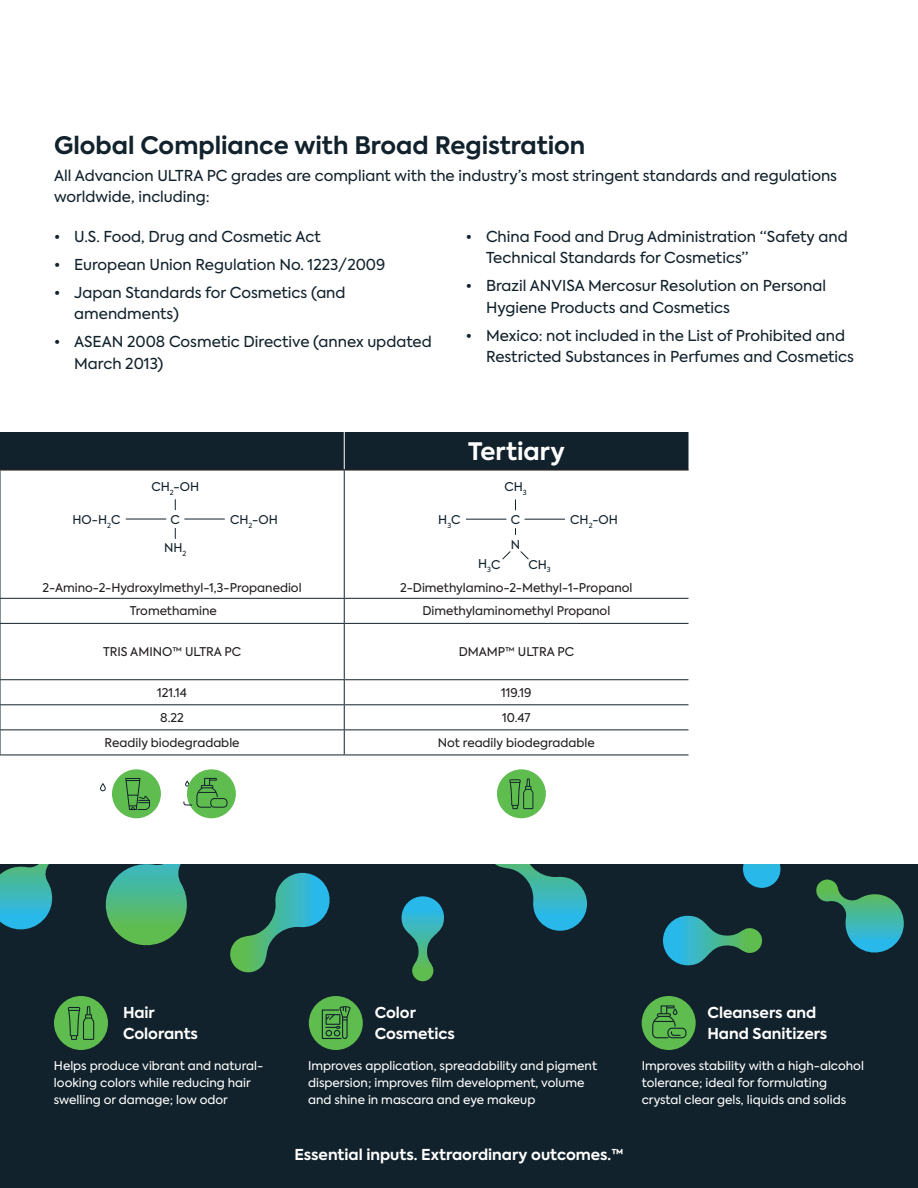
<style>
.page{position:relative;width:918px;height:1188px;background:#fff}
.page>*{position:absolute;margin:0;border:0;box-sizing:border-box;transform-origin:0 0}
.t1{font:700 24px "Axiforma";color:#12222c}
.t2{font:700 24px "Axiforma";color:#fff}
.t3{font:15px/21.3px "Axiforma";color:#12222c}
.t4{font:700 15px/21px "Axiforma";color:#fff}
.t5{font:12px/16.8px "Axiforma";color:#fff}
.t6{font:12px "Axiforma";color:#231f20}
.t7{font:12px/24.8px "Axiforma";color:#12222c}
</style>
<div class="page">
<div style="left:0;top:432px;width:688px;height:37px;background:#12222c"></div>
<hr style="left:0;top:469px;width:344px;height:2px;background:#231f20">
<hr style="left:344px;top:469px;width:344px;height:2px;background:#231f20">
<hr style="left:344px;top:432px;width:1px;height:37px;background:#fff">
<hr style="left:0;top:471px;width:1px;height:127px;background:#12222c">
<hr style="left:344px;top:471px;width:1px;height:127px;background:#12222c">
<hr style="left:0;top:598px;width:344px;height:1px;background:#12222c">
<hr style="left:0;top:624px;width:1px;height:55px;background:#12222c">
<svg style="left:0;top:598px;width:1px;height:25px"></svg>
<hr style="left:0;top:623px;width:344px;height:1px;background:#12222c">
<hr style="left:0;top:679px;width:344px;height:1px;background:#12222c">
<hr style="left:0;top:704px;width:344px;height:1px;background:#12222c">
<hr style="left:0;top:729px;width:344px;height:1px;background:#12222c">
<svg style="left:0;top:679px;width:1px;height:76px"></svg>
<hr style="left:0;top:755px;width:344px;height:1px;background:#12222c">
<svg style="left:344px;top:599px;width:1px;height:24px"></svg>
<hr style="left:344px;top:624px;width:1px;height:55px;background:#12222c">
<svg style="left:344px;top:680px;width:1px;height:75px"></svg>
<hr style="left:344px;top:598px;width:344px;height:1px;background:#12222c">
<hr style="left:344px;top:623px;width:344px;height:1px;background:#12222c">
<hr style="left:344px;top:679px;width:344px;height:1px;background:#12222c">
<hr style="left:344px;top:704px;width:344px;height:1px;background:#12222c">
<hr style="left:344px;top:729px;width:344px;height:1px;background:#12222c">
<hr style="left:344px;top:755px;width:344px;height:1px;background:#12222c">
<div style="left:0;top:864px;width:918px;height:324px;background:#12222c"></div>
<svg style="left:105px;top:864px;width:82px;height:82px"></svg>
<svg style="left:495px;top:864px;width:92px;height:67px"></svg>
<svg style="left:0;top:864px;width:53px;height:66px"></svg>
<svg style="left:816px;top:880px;width:88px;height:73px"></svg>
<svg style="left:663px;top:916px;width:99px;height:49px"></svg>
<svg style="left:230px;top:873px;width:100px;height:100px"></svg>
<svg style="left:743px;top:864px;width:37px;height:24px"></svg>
<svg style="left:402px;top:896px;width:42px;height:85px"></svg>
<div style="left:54px;top:996px;width:54px;height:54px;background:#5fbc4f;border-radius:50%"></div>
<svg style="left:68px;top:1006px;width:26px;height:34px"></svg>
<div style="left:309px;top:996px;width:54px;height:54px;background:#5fbc4f;border-radius:50%"></div>
<svg style="left:322px;top:1006px;width:29px;height:33px"></svg>
<div style="left:642px;top:996px;width:54px;height:54px;background:#5fbc4f;border-radius:50%"></div>
<svg style="left:652px;top:1005px;width:34px;height:33px"></svg>
<hr style="left:185px;top:519px;width:39px;height:1px;background:#12222c">
<hr style="left:126px;top:519px;width:40px;height:1px;background:#12222c">
<svg style="left:100px;top:783px;width:6px;height:8px"></svg>
<svg style="left:502px;top:551px;width:9px;height:9px"></svg>
<hr style="left:525px;top:519px;width:40px;height:1px;background:#12222c">
<hr style="left:466px;top:519px;width:40px;height:1px;background:#12222c">
<svg style="left:520px;top:551px;width:9px;height:9px"></svg>
<div style="left:112px;top:769px;width:49px;height:49px;background:#5fbc4f;border-radius:50%"></div>
<svg style="left:125px;top:778px;width:25px;height:32px"></svg>
<div style="left:187px;top:769px;width:49px;height:49px;background:#5fbc4f;border-radius:50%"></div>
<svg style="left:183px;top:778px;width:45px;height:30px"></svg>
<div style="left:497px;top:769px;width:49px;height:49px;background:#5fbc4f;border-radius:50%"></div>
<svg style="left:509px;top:779px;width:24px;height:30px"></svg>
<h1 class="t1" style="left:54px;top:128px;width:533px">Global Compliance with Broad Registration</h1>
<p class="t3" style="left:54px;top:166px;width:785px">All Advancion ULTRA PC grades are compliant with the industry’s most stringent standards and regulations worldwide, including:</p>
<p class="t3" style="left:54px;top:226px;width:268px">• U.S. Food, Drug and Cosmetic Act</p>
<p class="t3" style="left:54px;top:254px;width:333px">• European Union Regulation No. 1223/2009</p>
<p class="t3" style="left:74px;top:282px;width:273px;text-indent:-20px">• Japan Standards for Cosmetics (and amendments)</p>
<p class="t3" style="left:74px;top:332px;width:359px;text-indent:-20px">• ASEAN 2008 Cosmetic Directive (annex updated<br>March 2013)</p>
<p class="t3" style="left:486px;top:226px;width:363px;text-indent:-20px">• China Food and Drug Administration “Safety and<br>Technical Standards for Cosmetics”</p>
<p class="t3" style="left:486px;top:276px;width:342px;text-indent:-20px">• Brazil ANVISA Mercosur Resolution on Personal<br>Hygiene Products and Cosmetics</p>
<p class="t3" style="left:486px;top:325px;width:369px;text-indent:-20px">• Mexico: not included in the List of Prohibited and<br>Restricted Substances in Perfumes and Cosmetics</p>
<p class="t7" style="left:72px;top:507px;width:49px">HO-H<sub>2</sub>C</p>
<p class="t7" style="left:151px;top:474px;width:49px">CH<sub>2</sub>-OH</p>
<p class="t7" style="left:171px;top:507px;width:11px">C</p>
<p class="t7" style="left:164px;top:536px;width:24px">NH<sub>2</sub></p>
<p class="t7" style="left:230px;top:507px;width:49px">CH<sub>2</sub>-OH</p>
<p class="t7" style="left:438px;top:507px;width:24px">H<sub>3</sub>C</p>
<h1 class="t2" style="left:468px;top:435px;width:98px">Tertiary</h1>
<p class="t7" style="left:504px;top:474px;width:24px">CH<sub>3</sub></p>
<p class="t7" style="left:511px;top:507px;width:11px">C<br>N</p>
<p class="t7" style="left:478px;top:552px;width:24px">H<sub>3</sub>C</p>
<p class="t7" style="left:529px;top:552px;width:24px">CH<sub>3</sub></p>
<p class="t7" style="left:570px;top:507px;width:49px">CH<sub>2</sub>-OH</p>
<p class="t6" style="left:43px;top:579px;width:261px">2-Amino-2-Hydroxylmethyl-1,3-Propanediol</p>
<p class="t6" style="left:400px;top:579px;width:234px">2-Dimethylamino-2-Methyl-1-Propanol</p>
<p class="t6" style="left:130px;top:603px;width:88px">Tromethamine</p>
<p class="t6" style="left:422px;top:603px;width:189px">Dimethylaminomethyl Propanol</p>
<p class="t6" style="left:103px;top:644px;width:140px">TRIS AMINO™ ULTRA PC</p>
<p class="t6" style="left:459px;top:644px;width:117px">DMAMP™ ULTRA PC</p>
<p class="t6" style="left:157px;top:685px;width:31px">121.14</p>
<p class="t6" style="left:501px;top:685px;width:32px">119.19</p>
<p class="t6" style="left:160px;top:710px;width:25px">8.22</p>
<p class="t6" style="left:502px;top:710px;width:30px">10.47</p>
<p class="t6" style="left:105px;top:735px;width:136px">Readily biodegradable</p>
<p class="t6" style="left:438px;top:735px;width:158px">Not readily biodegradable</p>
<p class="t4" style="left:123px;top:1003px;width:77px">Hair<br>Colorants</p>
<p class="t4" style="left:708px;top:1003px;width:121px">Cleansers and<br>Hand Sanitizers</p>
<p class="t4" style="left:375px;top:1003px;width:82px">Color<br>Cosmetics</p>
<p class="t5" style="left:54px;top:1058px;width:211px">Helps produce vibrant and natural&shy;looking colors while reducing hair swelling or damage; low odor</p>
<p class="t5" style="left:308px;top:1058px;width:290px">Improves application, spreadability and pigment dispersion; improves film development, volume and shine in mascara and eye makeup</p>
<p class="t4" style="left:294px;top:1144px;width:331px">Essential inputs. Extraordinary outcomes.™</p>
<p class="t5" style="left:642px;top:1058px;width:224px">Improves stability with a high-alcohol tolerance; ideal for formulating crystal clear gels, liquids and solids</p>
</div>
